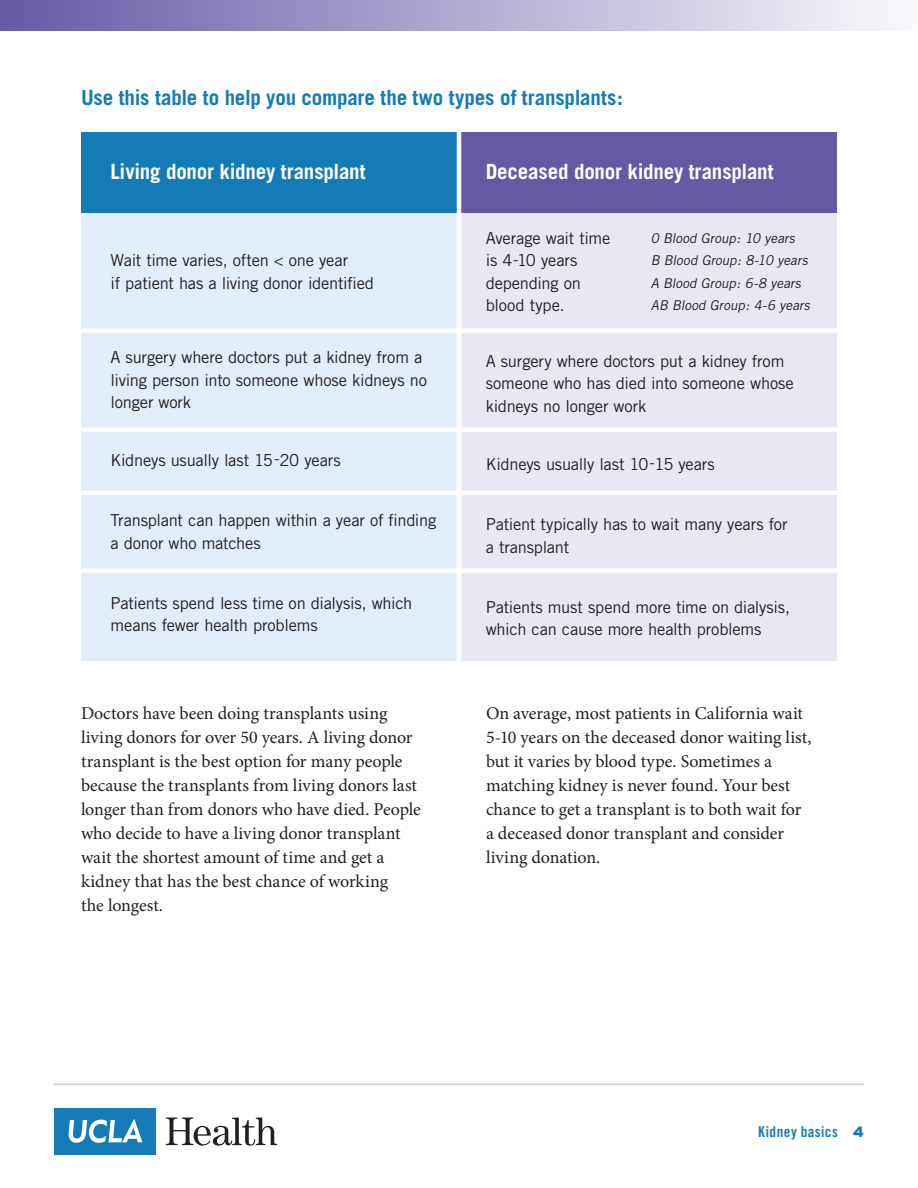
<style>
.page{position:relative;width:918px;height:1188px;background:#fff}
.page>*{position:absolute;margin:0;border:0;box-sizing:border-box;transform-origin:0 0}
.Small_Blue_Subhead{font:700 21px "Trade Gothic";letter-spacing:-.01em;color:#fff}
.Small_Blue_Subhead-2{font:700 21px "Trade Gothic";letter-spacing:-.01em;color:#157bb7}
.Body_Copy__12_16{font:18px/24px "Minion Pro";letter-spacing:-.005em;color:#231f20}
.chart_text{font:16.5px/22.5px "Trade Gothic";letter-spacing:-.015em;color:#231f20}
.t1{font:15px "Trade Gothic Bold Cond Twenty";letter-spacing:.03em;color:#157bb7}
.chart_text-2{font:italic 13.5px "Trade Gothic";color:#231f20}
.s1{font-family:"Interstate";font-weight:900}
</style>
<div class="page">
<div style="left:0;top:0;width:918px;height:31px;background:linear-gradient(to right,#675aa6,#fafafc)"></div>
<div style="left:54px;top:1108px;width:101px;height:47px;background:#157bb7"></div>
<svg style="left:69px;top:1119px;width:73px;height:24px"></svg>
<svg style="left:166px;top:1118px;width:111px;height:28px"></svg>
<hr style="left:54px;top:1084px;width:810px;height:1px;background:#c8c9c9">
<div style="left:81px;top:211px;width:380px;height:450px;background:#e1edf8"></div>
<div style="left:459px;top:211px;width:378px;height:450px;background:#e9e7f3"></div>
<div style="left:81px;top:132px;width:378px;height:81px;background:#157bb7"></div>
<div style="left:81px;top:328px;width:756px;height:5px;background:#fff"></div>
<div style="left:459px;top:132px;width:378px;height:81px;background:#6558a5"></div>
<hr style="left:457px;top:131px;width:4px;height:540px;background:#fff">
<div style="left:81px;top:427px;width:756px;height:5px;background:#fff"></div>
<div style="left:81px;top:490px;width:756px;height:5px;background:#fff"></div>
<div style="left:81px;top:568px;width:756px;height:5px;background:#fff"></div>
<p class="Small_Blue_Subhead-2" style="left:81px;top:84px;width:543px">Use this table to help you compare the two types of transplants:</p>
<p class="Small_Blue_Subhead" style="left:111px;top:159px;width:257px">Living donor kidney transplant</p>
<p class="Small_Blue_Subhead" style="left:486px;top:159px;width:289px">Deceased donor kidney transplant</p>
<p class="chart_text" style="left:111px;top:249px;width:265px">Wait time varies, often &lt; one year<br>if patient has a living donor identified</p>
<p class="chart_text" style="left:486px;top:226px;width:126px">Average wait time is 4-10 years depending on blood type.</p>
<p class="chart_text-2" style="left:651px;top:230px;width:148px">0 Blood Group: 10 years</p>
<p class="chart_text-2" style="left:651px;top:252px;width:161px">B Blood Group: 8-10 years</p>
<p class="chart_text-2" style="left:651px;top:275px;width:154px">A Blood Group: 6-8 years</p>
<p class="chart_text-2" style="left:651px;top:297px;width:163px">AB Blood Group: 4-6 years</p>
<p class="chart_text" style="left:111px;top:346px;width:318px">A surgery where doctors put a kidney from a living person into someone whose kidneys no longer work</p>
<p class="chart_text" style="left:486px;top:350px;width:310px">A surgery where doctors put a kidney from someone who has died into someone whose kidneys no longer work</p>
<p class="chart_text" style="left:111px;top:449px;width:232px">Kidneys usually last 15-20 years</p>
<p class="chart_text" style="left:486px;top:452px;width:231px">Kidneys usually last 10-15 years</p>
<p class="chart_text" style="left:111px;top:509px;width:327px">Transplant can happen within a year of finding a donor who matches</p>
<p class="chart_text" style="left:486px;top:513px;width:303px">Patient typically has to wait many years for a transplant</p>
<p class="chart_text" style="left:111px;top:592px;width:303px">Patients spend less time on dialysis, which means fewer health problems</p>
<p class="chart_text" style="left:486px;top:595px;width:306px">Patients must spend more time on dialysis, which can cause more health problems</p>
<p class="Body_Copy__12_16" style="left:81px;top:702px;width:341px">Doctors have been doing transplants using living donors for over 50 years. A living donor transplant is the best option for many people because the transplants from living donors last longer than from donors who have died. People who decide to have a living donor transplant wait the shortest amount of time and get a kidney that has the best chance of working<br>the longest.</p>
<p class="Body_Copy__12_16" style="left:486px;top:702px;width:327px">On average, most patients in California wait 5-10 years on the deceased donor waiting list, but it varies by blood type. Sometimes a matching kidney is never found. Your best chance to get a transplant is to both wait for a deceased donor transplant and consider living donation.</p>
<p class="t1" style="left:758px;top:1123px;width:107px">Kidney basics <span class="s1">4</span></p>
</div>
